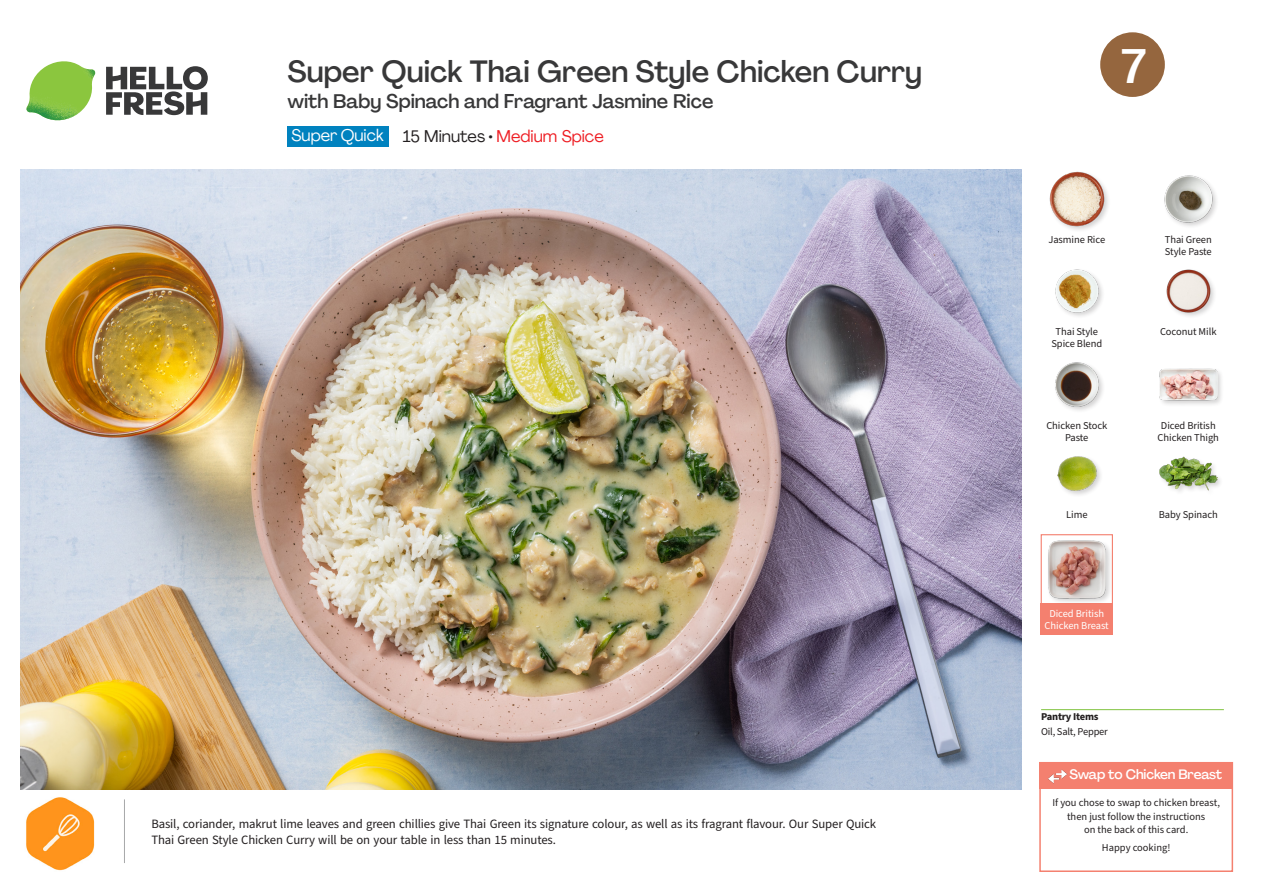
<style>
.page{position:relative;width:1263px;height:893px;background:#fff}
.page>*{position:absolute;margin:0;border:0;box-sizing:border-box;transform-origin:0 0}
._24_Recipe_Nr_Bag{font:500 48px "Agrandir";color:#fff}
._15_Titel_UK{font:500 30px "Agrandir";color:#383839}
._15_Titel_UK-2{font:500 19.5px "Agrandir";color:#383839}
._02_Box_Type{font:16.5px "Agrandir";color:#ee1d23}
._02_Box_Type-2{font:16.5px "Agrandir";color:#fff}
._16_StepsText{font:500 13.5px "Agrandir";letter-spacing:-.01em;color:#fff}
._24_Recipe_Nr_Bag-2{font:12.75px/16.4px "Source Sans Pro";letter-spacing:-.01em;color:#231f20}
._18_FRONT_ingredients_UK{font:10.5px/12px "Source Sans Pro";letter-spacing:-.005em;color:#231f20;text-align:center}
._15_Titel_Steps{font:10.5px/13.5px "Source Sans Pro";color:#231f20;text-align:center}
._18_FRONT_ingredients_UK-2{font:10.5px/12px "Source Sans Pro";letter-spacing:-.005em;color:#fff;text-align:center}
._14_Allergene_Text_7pt{font:10.5px "Source Sans Pro";letter-spacing:-.02em;color:#231f20}
._00_Basic{font:10.5px "Source Sans Pro";color:#231f20}
._14_Allergene_Text_7pt-2{font:700 10.5px "Source Sans Pro";letter-spacing:-.02em;color:#231f20}
.s1{color:#231f20}
</style>
<div class="page">
<svg style="left:106px;top:66px;width:102px;height:49px"></svg>
<img style="left:26px;top:61px;width:69px;height:59px">
<img style="left:21px;top:170px;width:1000px;height:619px">
<hr style="left:1041px;top:709px;width:183px;height:1px;background:#81c340">
<div style="left:287px;top:126px;width:102px;height:20px;background:#0082bf"></div>
<div style="left:1041px;top:534px;width:72px;height:72px;border:1px solid #f4806f"></div>
<div style="left:1041px;top:603px;width:72px;height:32px;background:#f4806f"></div>
<div style="left:1047px;top:540px;width:66px;height:65px;background:#231f20;opacity:.2"></div>
<img style="left:1048px;top:541px;width:57px;height:57px">
<div style="left:1039px;top:762px;width:194px;height:110px;border:2px solid #f4806f"></div>
<div style="left:1039px;top:762px;width:194px;height:27px;background:#f4806f"></div>
<img style="left:1048px;top:769px;width:19px;height:15px">
<hr style="left:124px;top:799px;width:1px;height:64px;background:#a7a8a9">
<img style="left:26px;top:797px;width:69px;height:74px">
<img style="left:1055px;top:362px;width:48px;height:49px">
<img style="left:1057px;top:456px;width:44px;height:39px">
<div style="left:1158px;top:455px;width:66px;height:42px;background:#231f20;opacity:.2"></div>
<img style="left:1159px;top:455px;width:58px;height:42px">
<div style="left:1158px;top:368px;width:66px;height:39px;background:#231f20;opacity:.2"></div>
<img style="left:1159px;top:368px;width:58px;height:39px">
<div style="left:1048px;top:170px;width:63px;height:63px;background:#231f20;opacity:.2"></div>
<img style="left:1048px;top:170px;width:57px;height:58px">
<img style="left:1055px;top:269px;width:48px;height:47px">
<img style="left:1166px;top:269px;width:48px;height:47px">
<img style="left:1164px;top:175px;width:53px;height:51px">
<svg style="left:1100px;top:32px;width:65px;height:65px"></svg>
<p class="_15_Titel_UK" style="left:287px;top:53px;width:636px">Super Quick Thai Green Style Chicken Curry</p>
<p class="_15_Titel_UK-2" style="left:287px;top:89px;width:428px">with Baby Spinach and Fragrant Jasmine Rice</p>
<p class="_02_Box_Type-2" style="left:292px;top:125px;width:94px">Super Quick</p>
<p class="_02_Box_Type" style="left:403px;top:126px;width:203px"><span class="s1">15 Minutes •</span> Medium Spice</p>
<p class="_24_Recipe_Nr_Bag-2" style="left:151px;top:816px;width:726px">Basil, coriander, makrut lime leaves and green chillies give Thai Green its signature colour, as well as its fragrant flavour. Our Super Quick<br>Thai Green Style Chicken Curry will be on your table in less than 15 minutes.</p>
<p class="_24_Recipe_Nr_Bag" style="left:1121px;top:37px;width:27px">7</p>
<p class="_18_FRONT_ingredients_UK" style="left:1048px;top:234px;width:58px">Jasmine Rice</p>
<p class="_18_FRONT_ingredients_UK" style="left:1165px;top:234px;width:48px;text-align:left">Thai Green<br>Style Paste</p>
<p class="_18_FRONT_ingredients_UK" style="left:1055px;top:326px;width:44px">Thai Style</p>
<p class="_18_FRONT_ingredients_UK" style="left:1160px;top:326px;width:58px">Coconut Milk</p>
<p class="_18_FRONT_ingredients_UK" style="left:1051px;top:338px;width:52px">Spice Blend</p>
<p class="_18_FRONT_ingredients_UK" style="left:1046px;top:420px;width:62px">Chicken Stock<br>Paste</p>
<p class="_18_FRONT_ingredients_UK" style="left:1157px;top:420px;width:63px">Diced British<br>Chicken Thigh</p>
<p class="_18_FRONT_ingredients_UK" style="left:1066px;top:509px;width:23px">Lime</p>
<p class="_18_FRONT_ingredients_UK" style="left:1159px;top:509px;width:61px">Baby Spinach</p>
<p class="_18_FRONT_ingredients_UK-2" style="left:1044px;top:607px;width:66px">Diced British<br>Chicken Breast</p>
<p class="_14_Allergene_Text_7pt-2" style="left:1041px;top:710px;width:59px">Pantry Items</p>
<p class="_14_Allergene_Text_7pt" style="left:1041px;top:724px;width:68px">Oil, Salt, Pepper</p>
<p class="_16_StepsText" style="left:1069px;top:766px;width:154px">Swap to Chicken Breast</p>
<p class="_15_Titel_Steps" style="left:1052px;top:796px;width:169px">If you chose to swap to chicken breast, then just follow the instructions<br>on the back of this card.</p>
<p class="_00_Basic" style="left:1102px;top:840px;width:70px">Happy cooking!</p>
</div>
